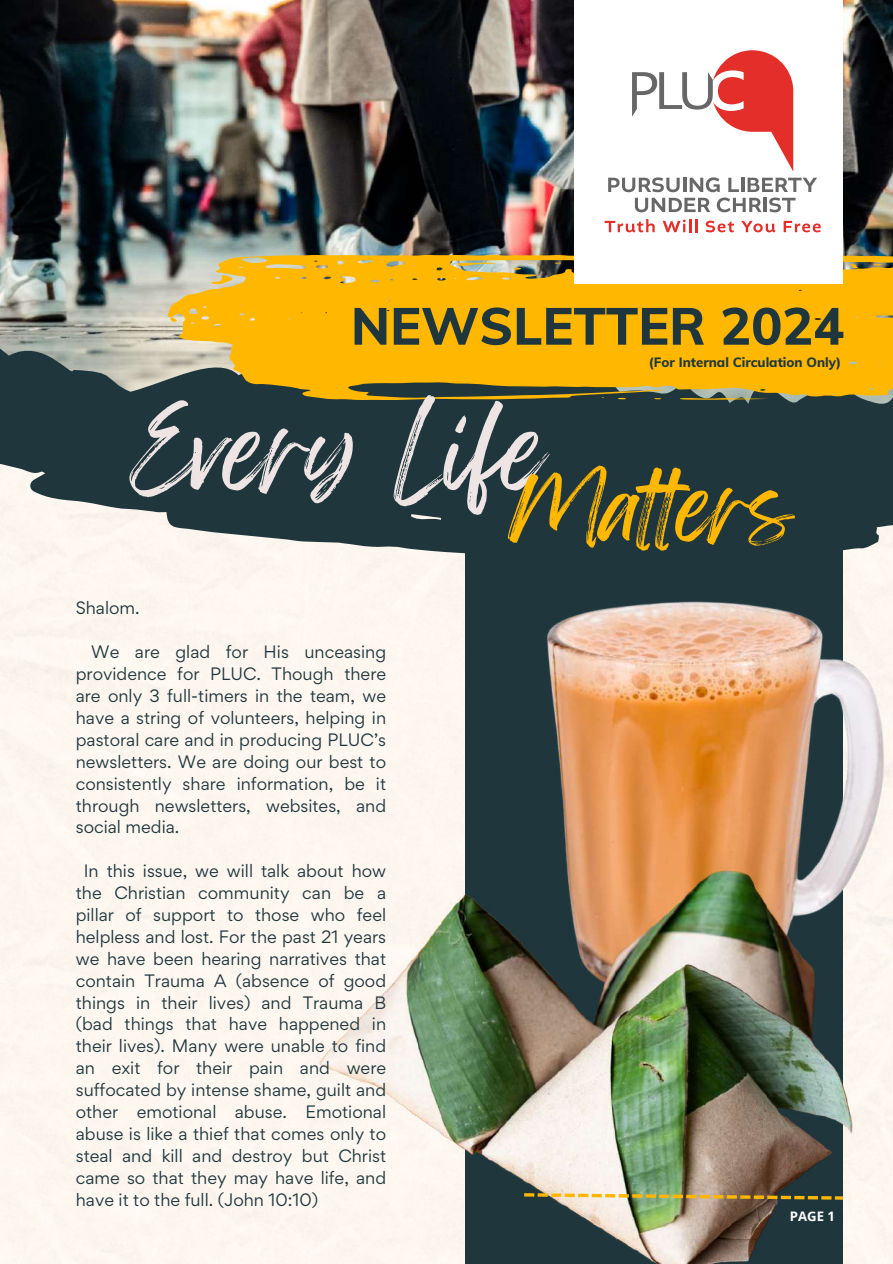
<style>
.page{position:relative;width:893px;height:1264px;background:#fff}
.page>*{position:absolute;margin:0;border:0;box-sizing:border-box;transform-origin:0 0}
.t1{font:92.25px "Feeling Passionate";color:#ede4e3}
.t2{font:80.25px "Feeling Passionate";color:#ffb700}
.t3{font:51.6px "RTL Bayan Black";color:#1f363d}
.t4{font:16.05px/21.9px "Gordita";color:#1f363d;text-align:justify}
.t5{font:13.35px "RTL Bayan Black";color:#1f363d}
.t6{font:700 13.2px "Open Sans";color:#fff}
</style>
<div class="page">
<svg style="left:0;top:404px;width:892px;height:155px;background:#32464c"></svg>
<img style="left:0;top:0;width:892px;height:404px">
<svg style="left:167px;top:255px;width:725px;height:145px;background:#e6ac14"></svg>
<svg style="left:680px;top:398px;width:88px;height:2px"></svg>
<svg style="left:210px;top:275px;width:22px;height:9px"></svg>
<svg style="left:169px;top:317px;width:8px;height:5px"></svg>
<svg style="left:457px;top:262px;width:38px;height:4px"></svg>
<svg style="left:849px;top:264px;width:10px;height:4px"></svg>
<div style="left:575px;top:0;width:267px;height:283px;background:#fff"></div>
<svg style="left:608px;top:50px;width:209px;height:162px"></svg>
<svg style="left:604px;top:219px;width:50px;height:13px"></svg>
<svg style="left:662px;top:219px;width:35px;height:13px"></svg>
<svg style="left:705px;top:221px;width:29px;height:11px"></svg>
<svg style="left:741px;top:221px;width:34px;height:11px"></svg>
<svg style="left:783px;top:221px;width:37px;height:11px"></svg>
<img style="left:89px;top:479px;width:803px;height:564px">
<img style="left:105px;top:780px;width:787px;height:483px">
<svg style="left:524px;top:1193px;width:50px;height:3px"></svg>
<svg style="left:578px;top:1193px;width:10px;height:4px"></svg>
<svg style="left:591px;top:1193px;width:10px;height:4px"></svg>
<svg style="left:605px;top:1193px;width:10px;height:4px"></svg>
<svg style="left:618px;top:1194px;width:51px;height:3px"></svg>
<svg style="left:672px;top:1194px;width:10px;height:4px"></svg>
<svg style="left:686px;top:1194px;width:10px;height:4px"></svg>
<svg style="left:699px;top:1194px;width:10px;height:4px"></svg>
<svg style="left:713px;top:1194px;width:10px;height:4px"></svg>
<svg style="left:726px;top:1195px;width:51px;height:3px"></svg>
<svg style="left:780px;top:1195px;width:10px;height:4px"></svg>
<svg style="left:794px;top:1195px;width:10px;height:4px"></svg>
<svg style="left:807px;top:1195px;width:10px;height:4px"></svg>
<svg style="left:821px;top:1196px;width:21px;height:3px"></svg>
<h3 class="t3" style="left:351px;top:293px;width:495px">NEWSLETTER 2024</h3>
<p class="t5" style="left:648px;top:353px;width:194px">(For Internal Circulation Only)</p>
<h1 class="t1" style="left:130px;top:377px;width:416px">Every Life</h1>
<h2 class="t2" style="left:507px;top:443px;width:288px">Matters</h2>
<p class="t4" style="left:76px;top:597px;width:65px">Shalom.</p>
<p class="t4" style="left:76px;top:641px;width:312px;text-indent:16px">We are glad for His unceasing providence for PLUC. Though there are only 3 full-timers in the team, we have a string of volunteers, helping in pastoral care and in producing PLUC’s newsletters. We are doing our best to consistently share information, be it through newsletters, websites, and social media.</p>
<p class="t4" style="left:76px;top:859px;width:312px;text-indent:8px">In this issue, we will talk about how the Christian community can be a pillar of support to those who feel helpless and lost. For the past 21 years we have been hearing narratives that contain Trauma A (absence of good things in their lives) and Trauma B (bad things that have happened in their lives). Many were unable to find an exit for their pain and were suffocated by intense shame, guilt and other emotional abuse. Emotional abuse is like a thief that comes only to steal and kill and destroy but Christ came so that they may have life, and have it to the full. (John 10:10)</p>
<p class="t6" style="left:789px;top:1206px;width:47px">PAGE 1</p>
</div>
